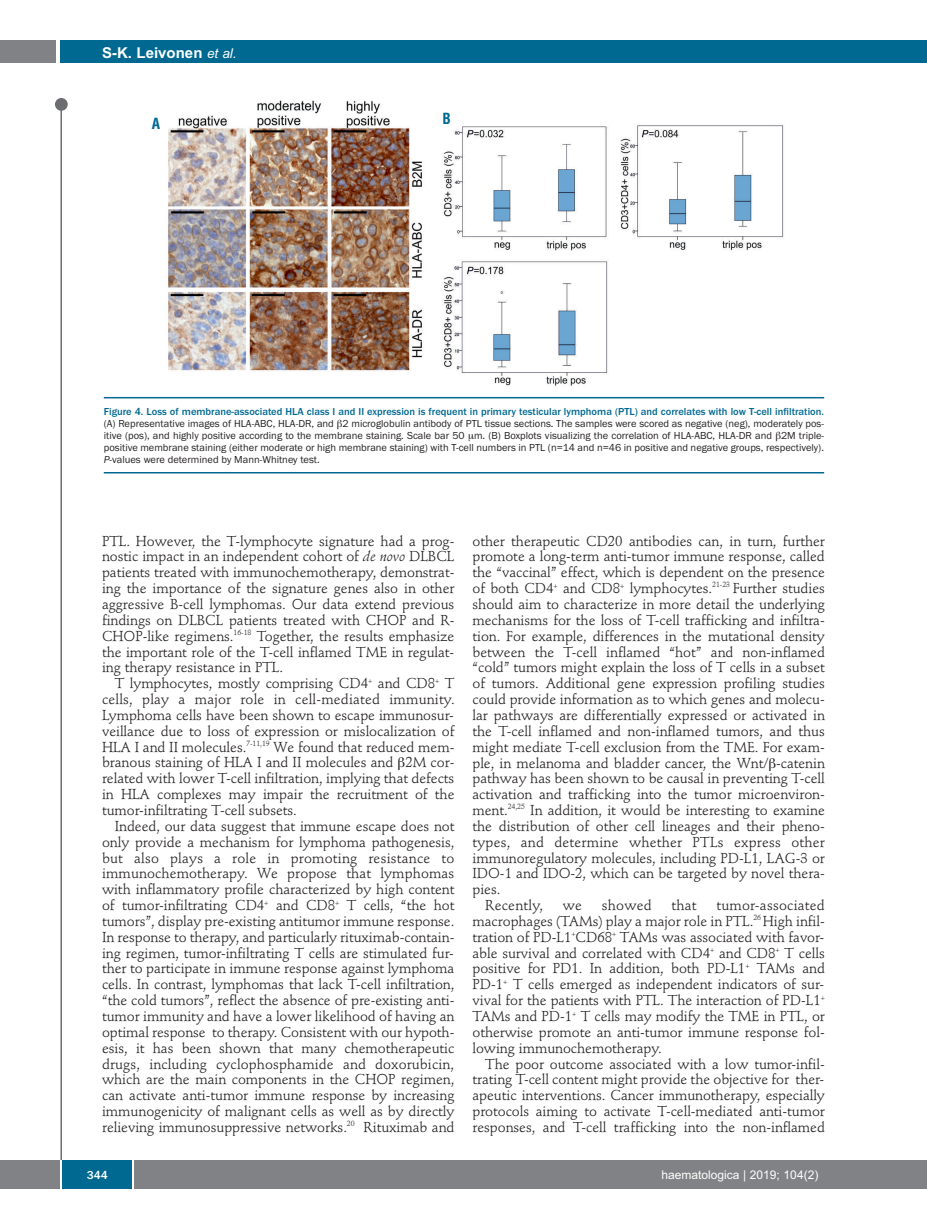
<style>
.page{position:relative;width:927px;height:1225px;background:#fff}
.page>*{position:absolute;margin:0;border:0;box-sizing:border-box;transform-origin:0 0}
.t1{font:700 15px "Arial";color:#fff}
.t2{font:700 condensed 15px "Helvetica";color:#006991}
.t3{font:14.25px/15.9px "Stempel Schneidler";letter-spacing:-.005em;color:#231f20;text-align:justify}
.t4{font:14.25px "Stempel Schneidler";letter-spacing:.015em;color:#231f20}
.t5{font:12px "Arial";color:#fff}
.t6{font:500 12px "Franklin Gothic";color:#fff}
.t7{font:10.5px/12px "Franklin Gothic";color:#231f20;text-align:justify}
.t8{font:500 10.5px "Franklin Gothic";color:#006991}
.s1{font-weight:400;font-style:italic;font-size:13.5px}
.s2{font-style:italic}
</style>
<div class="page">
<div style="left:911px;top:40px;width:16px;height:22px;background:#006991"></div>
<div style="left:910px;top:1160px;width:17px;height:28px;background:#808285"></div>
<div style="left:55px;top:98px;width:13px;height:13px;background:#6c6d70;border-radius:50%"></div>
<hr style="left:60px;top:101px;width:2px;height:1061px;background:#6c6d70">
<div style="left:60px;top:40px;width:852px;height:22px;background:#006991"></div>
<div style="left:0;top:40px;width:56px;height:22px;background:#808285"></div>
<div style="left:0;top:1160px;width:911px;height:28px;background:#808285"></div>
<div style="left:62px;top:1160px;width:71px;height:28px;background:#006991"></div>
<hr style="left:60px;top:1160px;width:2px;height:28px;background:#fff">
<svg style="left:133px;top:1160px;width:1px;height:28px"></svg>
<img style="left:168px;top:100px;width:616px;height:286px">
<hr style="left:104px;top:397px;width:720px;height:1px;background:#006991">
<hr style="left:104px;top:472px;width:720px;height:1px;background:#006991">
<p class="t1" style="left:102px;top:44px;width:136px">S-K. Leivonen <span class="s1">et al.</span></p>
<p class="t2" style="left:152px;top:115px;width:10px">A</p>
<p class="t2" style="left:442px;top:110px;width:10px">B</p>
<p class="t8" style="left:104px;top:406px;width:722px">Figure 4. Loss of membrane-associated HLA class I and II expression is frequent in primary testicular lymphoma (PTL) and correlates with low T-cell infiltration.</p>
<p class="t7" style="left:104px;top:418px;width:722px">(A) Representative images of HLA-ABC, HLA-DR, and 2 microglobulin antibody of PTL tissue sections. The samples were scored as negative (neg), moderately pos&shy;itive (pos), and highly positive according to the membrane staining. Scale bar 50 m. (B) Boxplots visualizing the correlation of HLA-ABC, HLA-DR and 2M triple&shy;positive membrane staining (either moderate or high membrane staining) with T-cell numbers in PTL (n=14 and n=46 in positive and negative groups, respectively).<br><span class="s2">P</span>-values were determined by Mann-Whitney test.</p>
<p class="t3" style="left:102px;top:534px;width:354px">PTL. However, the T-lymphocyte signature had a prog&shy;nostic impact in an independent cohort of <span class="s2">de novo</span> DLBCL patients treated with immunochemotherapy, demonstrat&shy;ing the importance of the signature genes also in other aggressive B-cell lymphomas. Our data extend previous findings on DLBCL patients treated with CHOP and R-CHOP-like regimens.<sup>16-18</sup> Together, the results emphasize the important role of the T-cell inflamed TME in regulat&shy;ing therapy resistance in PTL.</p>
<p class="t3" style="left:102px;top:677px;width:354px;text-indent:13px">T lymphocytes, mostly comprising CD4<sup>+</sup> and CD8<sup>+</sup> T cells, play a major role in cell-mediated immunity.<br>Lymphoma cells have been shown to escape immunosur&shy;veillance due to loss of expression or mislocalization of HLA I and II molecules.<sup>7-11,19</sup> We found that reduced mem&shy;branous staining of HLA I and II molecules and 2M cor&shy;related with lower T-cell infiltration, implying that defects in HLA complexes may impair the recruitment of the tumor-infiltrating T-cell subsets.</p>
<p class="t3" style="left:102px;top:819px;width:354px;text-indent:13px">Indeed, our data suggest that immune escape does not only provide a mechanism for lymphoma pathogenesis, but also plays a role in promoting resistance to immunochemotherapy. We propose that lymphomas with inflammatory profile characterized by high content of tumor-infiltrating CD4<sup>+</sup> and CD8<sup>+</sup> T cells, “the hot tumors”, display pre-existing antitumor immune response.<br>In response to therapy, and particularly rituximab-contain&shy;ing regimen, tumor-infiltrating T cells are stimulated fur&shy;ther to participate in immune response against lymphoma cells. In contrast, lymphomas that lack T-cell infiltration, “the cold tumors”, reflect the absence of pre-existing anti&shy;tumor immunity and have a lower likelihood of having an optimal response to therapy. Consistent with our hypoth&shy;esis, it has been shown that many chemotherapeutic drugs, including cyclophosphamide and doxorubicin, which are the main components in the CHOP regimen, can activate anti-tumor immune response by increasing immunogenicity of malignant cells as well as by directly relieving immunosuppressive networks.<sup>20</sup> Rituximab and</p>
<p class="t3" style="left:472px;top:534px;width:354px">other therapeutic CD20 antibodies can, in turn, further</p>
<p class="t3" style="left:472px;top:550px;width:354px">promote a long-term anti-tumor immune response, called</p>
<p class="t3" style="left:472px;top:566px;width:354px">the “vaccinal” effect, which is dependent on the presence</p>
<p class="t3" style="left:472px;top:581px;width:354px">of both CD4<sup>+</sup> and CD8<sup>+</sup> lymphocytes.<sup>21-23</sup> Further studies</p>
<p class="t3" style="left:472px;top:597px;width:354px">should aim to characterize in more detail the underlying</p>
<p class="t3" style="left:472px;top:613px;width:354px">mechanisms for the loss of T-cell trafficking and infiltra-</p>
<p class="t3" style="left:472px;top:629px;width:354px">tion. For example, differences in the mutational density</p>
<p class="t3" style="left:472px;top:645px;width:354px">between the T-cell inflamed “hot” and non-inflamed</p>
<p class="t3" style="left:472px;top:661px;width:354px">“cold” tumors might explain the loss of T cells in a subset</p>
<p class="t3" style="left:472px;top:677px;width:354px">of tumors. Additional gene expression profiling studies</p>
<p class="t3" style="left:472px;top:692px;width:354px">could provide information as to which genes and molecu-</p>
<p class="t3" style="left:472px;top:708px;width:354px">lar pathways are differentially expressed or activated in</p>
<p class="t3" style="left:472px;top:724px;width:354px">the T-cell inflamed and non-inflamed tumors, and thus</p>
<p class="t3" style="left:472px;top:740px;width:354px">might mediate T-cell exclusion from the TME. For exam-</p>
<p class="t3" style="left:472px;top:756px;width:354px">ple, in melanoma and bladder cancer, the Wnt/ -catenin</p>
<p class="t3" style="left:472px;top:772px;width:354px">pathway has been shown to be causal in preventing T-cell</p>
<p class="t3" style="left:472px;top:787px;width:354px">activation and trafficking into the tumor microenviron-</p>
<p class="t3" style="left:472px;top:803px;width:354px">ment.<sup>24,25</sup> In addition, it would be interesting to examine</p>
<p class="t3" style="left:472px;top:819px;width:354px">the distribution of other cell lineages and their pheno-</p>
<p class="t4" style="left:472px;top:836px;width:354px">types, and determine whether PTLs express other</p>
<p class="t3" style="left:472px;top:851px;width:354px">immunoregulatory molecules, including PD-L1, LAG-3 or</p>
<p class="t3" style="left:472px;top:867px;width:354px">IDO-1 and IDO-2, which can be targeted by novel thera-</p>
<p class="t3" style="left:472px;top:882px;width:29px">pies.</p>
<p class="t4" style="left:485px;top:899px;width:59px">Recently,</p>
<p class="t3" style="left:563px;top:898px;width:21px">we</p>
<p class="t3" style="left:602px;top:898px;width:51px">showed</p>
<p class="t3" style="left:671px;top:898px;width:27px">that</p>
<p class="t3" style="left:472px;top:898px;width:354px;text-indent:244px">tumor-associated macrophages (TAMs) play a major role in PTL.<sup>26</sup> High infil&shy;tration of PD-L1<sup>+</sup>CD68<sup>+</sup> TAMs was associated with favor&shy;able survival and correlated with CD4<sup>+</sup> and CD8<sup>+</sup> T cells positive for PD1. In addition, both PD-L1<sup>+</sup> TAMs and PD-1<sup>+</sup> T cells emerged as independent indicators of sur&shy;vival for the patients with PTL. The interaction of PD-L1<sup>+ </sup>TAMs and PD-1<sup>+</sup> T cells may modify the TME in PTL, or otherwise promote an anti-tumor immune response fol&shy;lowing immunochemotherapy.</p>
<p class="t3" style="left:472px;top:1057px;width:354px;text-indent:13px">The poor outcome associated with a low tumor-infil&shy;trating T-cell content might provide the objective for ther&shy;apeutic interventions. Cancer immunotherapy, especially protocols aiming to activate T-cell-mediated anti-tumor responses, and T-cell trafficking into the non-inflamed</p>
<p class="t6" style="left:87px;top:1167px;width:23px">344</p>
<p class="t5" style="left:661px;top:1167px;width:158px">haematologica | 2019; 104(2)</p>
</div>
